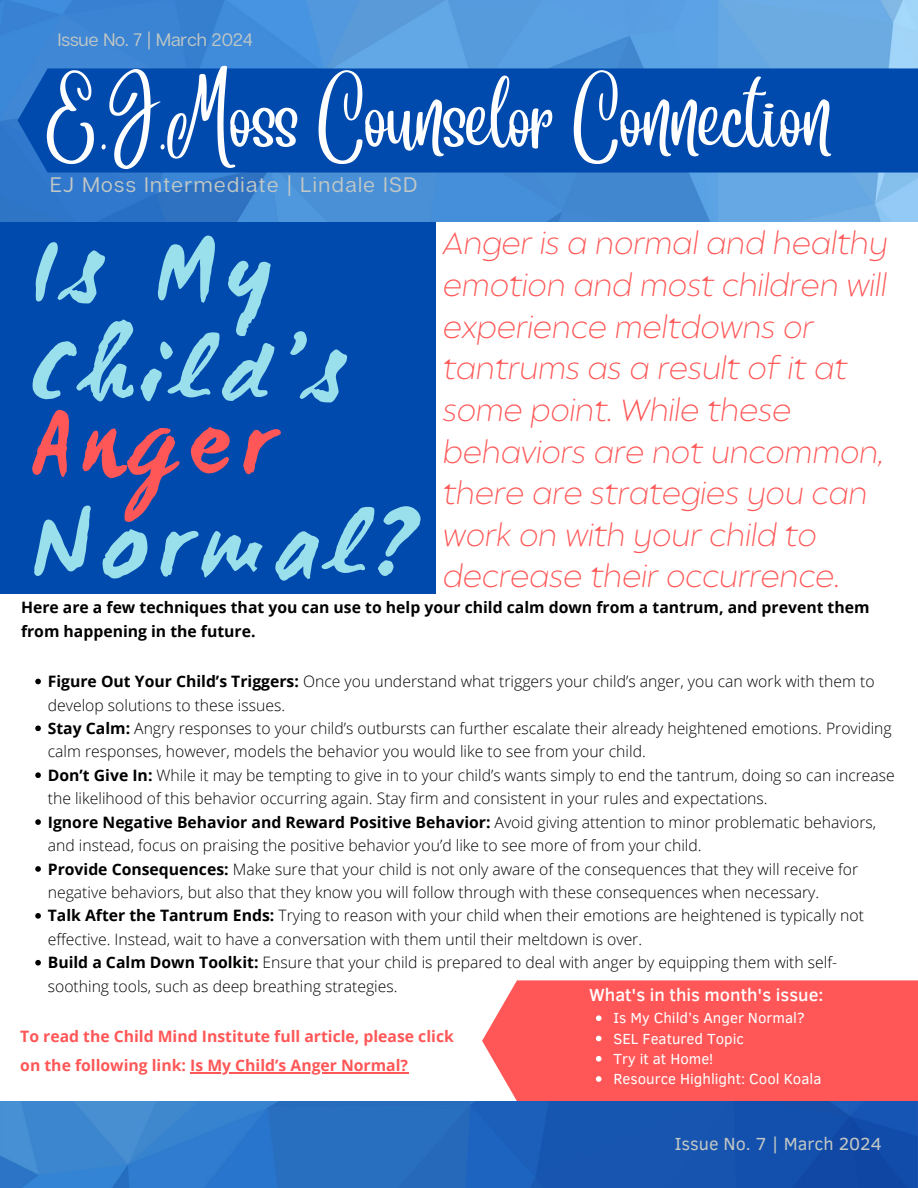
<style>
.page{position:relative;width:918px;height:1188px;background:#fff}
.page>*{position:absolute;margin:0;border:0;box-sizing:border-box;transform-origin:0 0}
.t1{font:700 93.15px "WC Mano Negra Bta";letter-spacing:.15em;color:#99dfec}
.t2{font:700 91.65px/99px "WC Mano Negra Bta";letter-spacing:.15em;color:#99dfec}
.t3{font:700 91.65px "WC Mano Negra Bta";letter-spacing:.15em;color:#ff5757}
.t4{font:66px "Angelina";color:#fff}
.t5{font:italic 200 30.45px/41.7px "Balgin";color:#ff5757}
.t6{font:21px "Articulat CF";letter-spacing:.07em;color:#c2c8c5}
.t7{font:500 18px "Clear Sans";color:#fff}
.t8{font:18px "Articulat CF";color:#c2c8c5}
.t9{font:18px "Clear Sans";color:#c2c8c5}
.t10{font:300 15.75px/23.4px "Open Sans";color:#000}
.t11{font:700 15.75px/23.4px "Open Sans";color:#000}
.t12{font:700 15.75px/29.2px "Open Sans";color:#ff5757}
.t13{font:15px "Clear Sans";color:#fff}
.s1{font-weight:700}
</style>
<div class="page">
<img style="left:0;top:0;width:918px;height:1188px">
<div style="left:0;top:222px;width:918px;height:879px;background:#fff"></div>
<div style="left:18px;top:68px;width:900px;height:105px;background:#004aad"></div>
<div style="left:482px;top:980px;width:436px;height:121px;background:#ff5757"></div>
<div style="left:0;top:222px;width:436px;height:372px;background:#004aad"></div>
<svg style="left:35px;top:679px;width:6px;height:5px"></svg>
<svg style="left:35px;top:726px;width:6px;height:5px"></svg>
<svg style="left:35px;top:772px;width:6px;height:6px"></svg>
<svg style="left:35px;top:819px;width:6px;height:6px"></svg>
<svg style="left:35px;top:866px;width:6px;height:6px"></svg>
<svg style="left:35px;top:913px;width:6px;height:6px"></svg>
<svg style="left:35px;top:960px;width:6px;height:6px"></svg>
<svg style="left:596px;top:1015px;width:6px;height:6px"></svg>
<svg style="left:596px;top:1036px;width:6px;height:5px"></svg>
<svg style="left:596px;top:1056px;width:6px;height:6px"></svg>
<svg style="left:596px;top:1076px;width:6px;height:6px"></svg>
<hr style="left:190px;top:1072px;width:218px;height:1px;background:#ff5757">
<p class="t8" style="left:58px;top:28px;width:197px">Issue No. 7 | March 2024</p>
<p class="t4" style="left:44px;top:105px;width:790px">E.J.Moss Counselor Connection</p>
<p class="t6" style="left:50px;top:171px;width:369px">EJ Moss Intermediate | Lindale ISD</p>
<p class="t2" style="left:33px;top:227px;width:311px">Is My<br>Child’s</p>
<h2 class="t3" style="left:33px;top:386px;width:239px">Anger</h2>
<h1 class="t1" style="left:33px;top:487px;width:391px">Normal?</h1>
<p class="t5" style="left:444px;top:226px;width:446px">Anger is a normal and healthy emotion and most children will experience meltdowns or tantrums as a result of it at some point. While these behaviors are not uncommon, there are strategies you can work on with your child to decrease their occurrence.</p>
<h6 class="t11" style="left:21px;top:596px;width:850px">Here are a few techniques that you can use to help your child calm down from a tantrum, and prevent them from happening in the future.</h6>
<h2 class="t10" style="left:48px;top:669px;width:828px"><span class="s1">Figure Out Your Child’s Triggers:</span> Once you understand what triggers your child’s anger, you can work with them to develop solutions to these issues.</h2>
<h4 class="t10" style="left:48px;top:716px;width:846px"><span class="s1">Stay Calm:</span> Angry responses to your child’s outbursts can further escalate their already heightened emotions. Providing calm responses, however, models the behavior you would like to see from your child.</h4>
<p class="t10" style="left:48px;top:763px;width:849px"><span class="s1">Don’t Give In:</span> While it may be tempting to give in to your child’s wants simply to end the tantrum, doing so can increase the likelihood of this behavior occurring again. Stay firm and consistent in your rules and expectations.</p>
<h3 class="t10" style="left:48px;top:810px;width:830px"><span class="s1">Ignore Negative Behavior and Reward Positive Behavior:</span> Avoid giving attention to minor problematic behaviors, and instead, focus on praising the positive behavior you’d like to see more of from your child.</h3>
<h1 class="t10" style="left:48px;top:857px;width:812px"><span class="s1">Provide Consequences:</span> Make sure that your child is not only aware of the consequences that they will receive for negative behaviors, but also that they know you will follow through with these consequences when necessary.</h1>
<p class="t10" style="left:48px;top:904px;width:818px"><span class="s1">Talk After the Tantrum Ends:</span> Trying to reason with your child when their emotions are heightened is typically not effective. Instead, wait to have a conversation with them until their meltdown is over.</p>
<p class="t10" style="left:48px;top:951px;width:791px"><span class="s1">Build a Calm Down Toolkit:</span> Ensure that your child is prepared to deal with anger by equipping them with self&shy;soothing tools, such as deep breathing strategies.</p>
<p class="t7" style="left:589px;top:981px;width:236px">What's in this month's issue:</p>
<p class="t13" style="left:614px;top:1007px;width:193px">Is My Child’s Anger Normal?</p>
<h5 class="t13" style="left:614px;top:1027px;width:132px">SEL Featured Topic</h5>
<p class="t13" style="left:614px;top:1048px;width:101px">Try it at Home!</p>
<p class="t13" style="left:614px;top:1068px;width:209px">Resource Highlight: Cool Koala</p>
<p class="t12" style="left:20px;top:1021px;width:435px">To read the Child Mind Institute full article, please click on the following link: Is My Child’s Anger Normal?</p>
<p class="t9" style="left:675px;top:1131px;width:208px">Issue No. 7 | March 2024</p>
</div>
